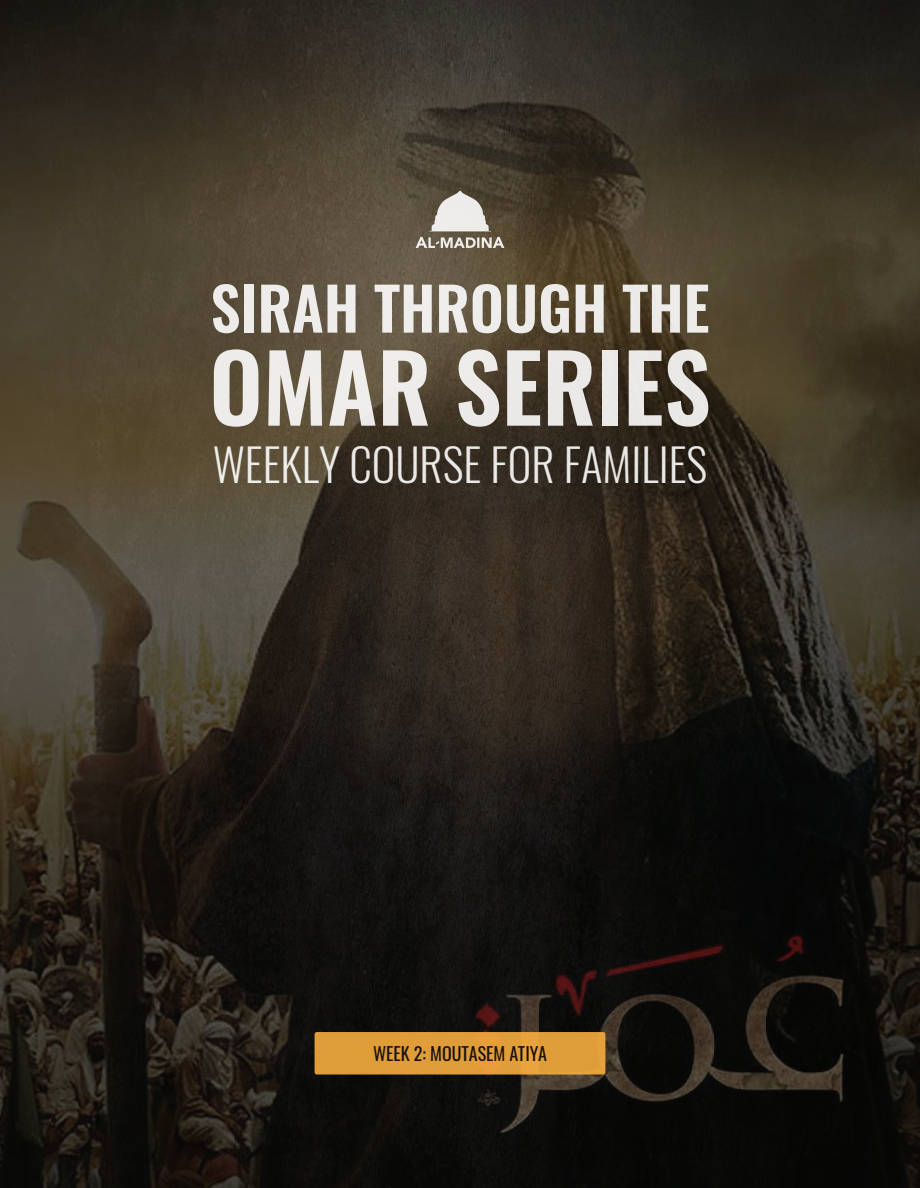
<style>
.page{position:relative;width:920px;height:1188px;background:#fff}
.page>*{position:absolute;margin:0;border:0;box-sizing:border-box;transform-origin:0 0}
.t1{font:600 93px "Oswald";color:#fff}
.t2{font:600 59.25px "Oswald";color:#fff}
.t3{font:300 45px "Oswald";color:#fff}
.t4{font:18px "Oswald";color:#1a110c}
</style>
<div class="page">
<img style="left:0;top:0;width:920px;height:1187px">
<div style="left:314px;top:1031px;width:291px;height:43px;background:#df9d39;border-radius:2px"></div>
<svg style="left:415px;top:237px;width:89px;height:11px"></svg>
<svg style="left:429px;top:188px;width:62px;height:43px;background:#afaaa1"></svg>
<h2 class="t2" style="left:210px;top:267px;width:500px">SIRAH THROUGH THE</h2>
<h1 class="t1" style="left:209px;top:323px;width:503px">OMAR SERIES</h1>
<p class="t3" style="left:212px;top:434px;width:496px">WEEKLY COURSE FOR FAMILIES</p>
<p class="t4" style="left:373px;top:1037px;width:175px">WEEK 2: MOUTASEM ATIYA</p>
</div>
